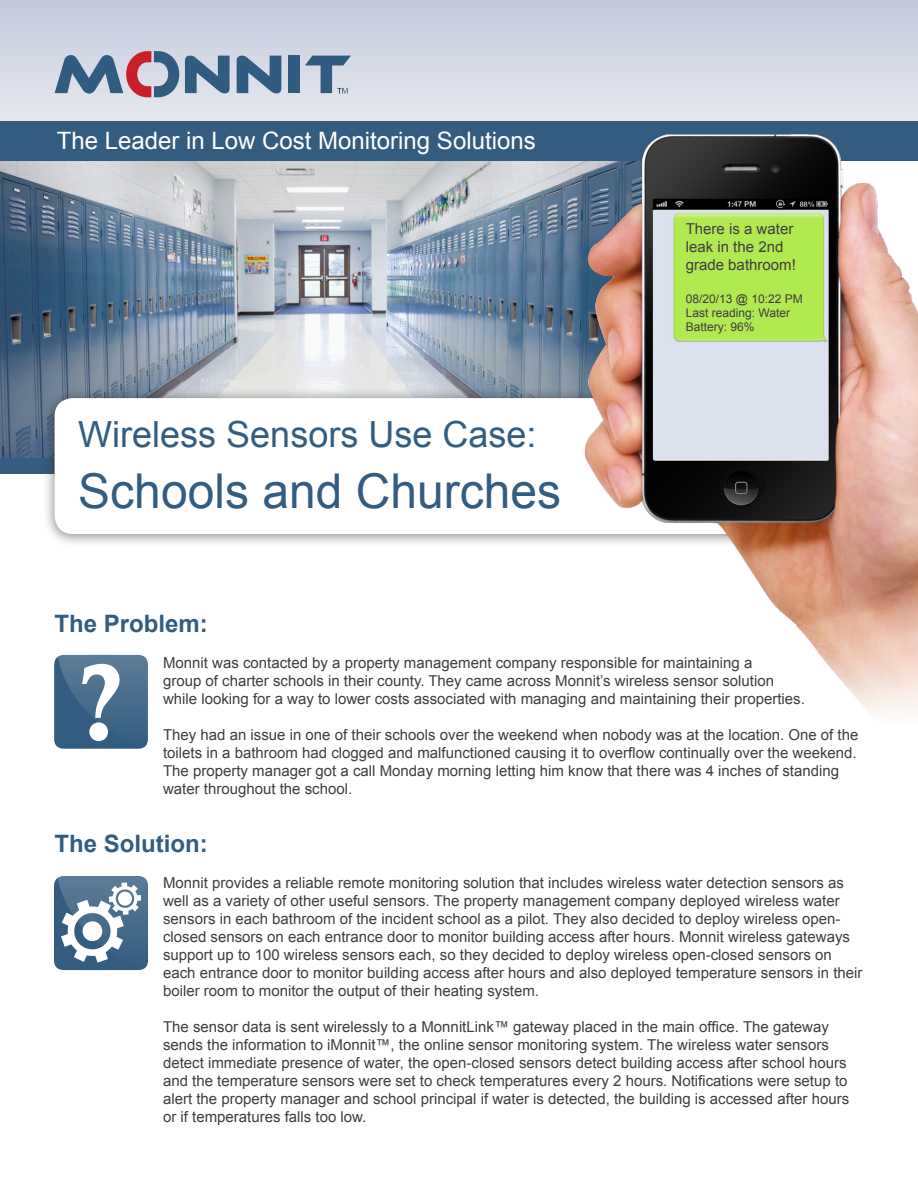
<style>
.page{position:relative;width:918px;height:1188px;background:#fff}
.page>*{position:absolute;margin:0;border:0;box-sizing:border-box;transform-origin:0 0}
.t1{font:107.55px "Calis MT Bol";color:#fff}
.t2{font:48px "Arial";color:#335d80}
.t3{font:36px "Arial";color:#335d80}
.t4{font:24px "Arial";color:#fff}
.t5{font:700 24px "Arial";color:#335d80}
.t6{font:15px/18px "Arial";color:#3e3e3f}
.t7{font:12px "Arial";color:#3e3e3f}
</style>
<div class="page">
<img style="left:0;top:161px;width:582px;height:298px">
<div style="left:0;top:459px;width:106px;height:15px;background:#335d80"></div>
<svg style="left:0;top:0;width:918px;height:121px"></svg>
<div style="left:0;top:121px;width:918px;height:40px;background:#335d80"></div>
<div style="left:288px;top:56px;width:12px;height:37px;background:#305c7f"></div>
<svg style="left:237px;top:56px;width:44px;height:37px"></svg>
<svg style="left:305px;top:56px;width:46px;height:38px"></svg>
<svg style="left:55px;top:46px;width:175px;height:57px"></svg>
<div style="left:43px;top:388px;width:833px;height:159px;background:#231f20;opacity:.55"></div>
<div style="left:55px;top:398px;width:809px;height:136px;background:#fff;border-radius:18px"></div>
<svg style="left:54px;top:655px;width:94px;height:94px"></svg>
<svg style="left:54px;top:876px;width:94px;height:94px"></svg>
<img style="left:582px;top:134px;width:336px;height:579px">
<p class="t4" style="left:57px;top:125px;width:480px">The Leader in Low Cost Monitoring Solutions</p>
<p class="t3" style="left:78px;top:410px;width:460px">Wireless Sensors Use Case:</p>
<p class="t2" style="left:78px;top:460px;width:484px">Schools and Churches</p>
<p class="t6" style="left:686px;top:220px;width:109px">There is a water</p>
<p class="t6" style="left:686px;top:238px;width:112px">leak in the 2nd grade bathroom!</p>
<p class="t7" style="left:686px;top:290px;width:118px">08/20/13 @ 10:22 PM</p>
<p class="t7" style="left:686px;top:305px;width:106px">Last reading: Water</p>
<p class="t7" style="left:686px;top:319px;width:70px">Battery: 96%</p>
<p class="t5" style="left:55px;top:607px;width:155px">The Problem:</p>
<p class="t6" style="left:163px;top:654px;width:591px">Monnit was contacted by a property management company responsible for maintaining a</p>
<p class="t6" style="left:163px;top:672px;width:613px">group of charter schools in their county. They came across Monnit’s wireless sensor solution</p>
<p class="t6" style="left:163px;top:690px;width:643px">while looking for a way to lower costs associated with managing and maintaining their properties.</p>
<p class="t6" style="left:163px;top:726px;width:697px">They had an issue in one of their schools over the weekend when nobody was at the location. One of the toilets in a bathroom had clogged and malfunctioned causing it to overflow continually over the weekend.<br>The property manager got a call Monday morning letting him know that there was 4 inches of standing water throughout the school.</p>
<p class="t5" style="left:55px;top:828px;width:155px">The Solution:</p>
<p class="t6" style="left:163px;top:874px;width:701px">Monnit provides a reliable remote monitoring solution that includes wireless water detection sensors as well as a variety of other useful sensors. The property management company deployed wireless water sensors in each bathroom of the incident school as a pilot. They also decided to deploy wireless open&shy;closed sensors on each entrance door to monitor building access after hours. Monnit wireless gateways support up to 100 wireless sensors each, so they decided to deploy wireless open-closed sensors on each entrance door to monitor building access after hours and also deployed temperature sensors in their boiler room to monitor the output of their heating system.</p>
<p class="t6" style="left:163px;top:1018px;width:688px">The sensor data is sent wirelessly to a MonnitLink™ gateway placed in the main office. The gateway sends the information to iMonnit™, the online sensor monitoring system. The wireless water sensors detect immediate presence of water, the open-closed sensors detect building access after school hours and the temperature sensors were set to check temperatures every 2 hours. Notifications were setup to alert the property manager and school principal if water is detected, the building is accessed after hours or if temperatures falls too low.</p>
<p class="t1" style="left:80px;top:641px;width:45px">?</p>
</div>
